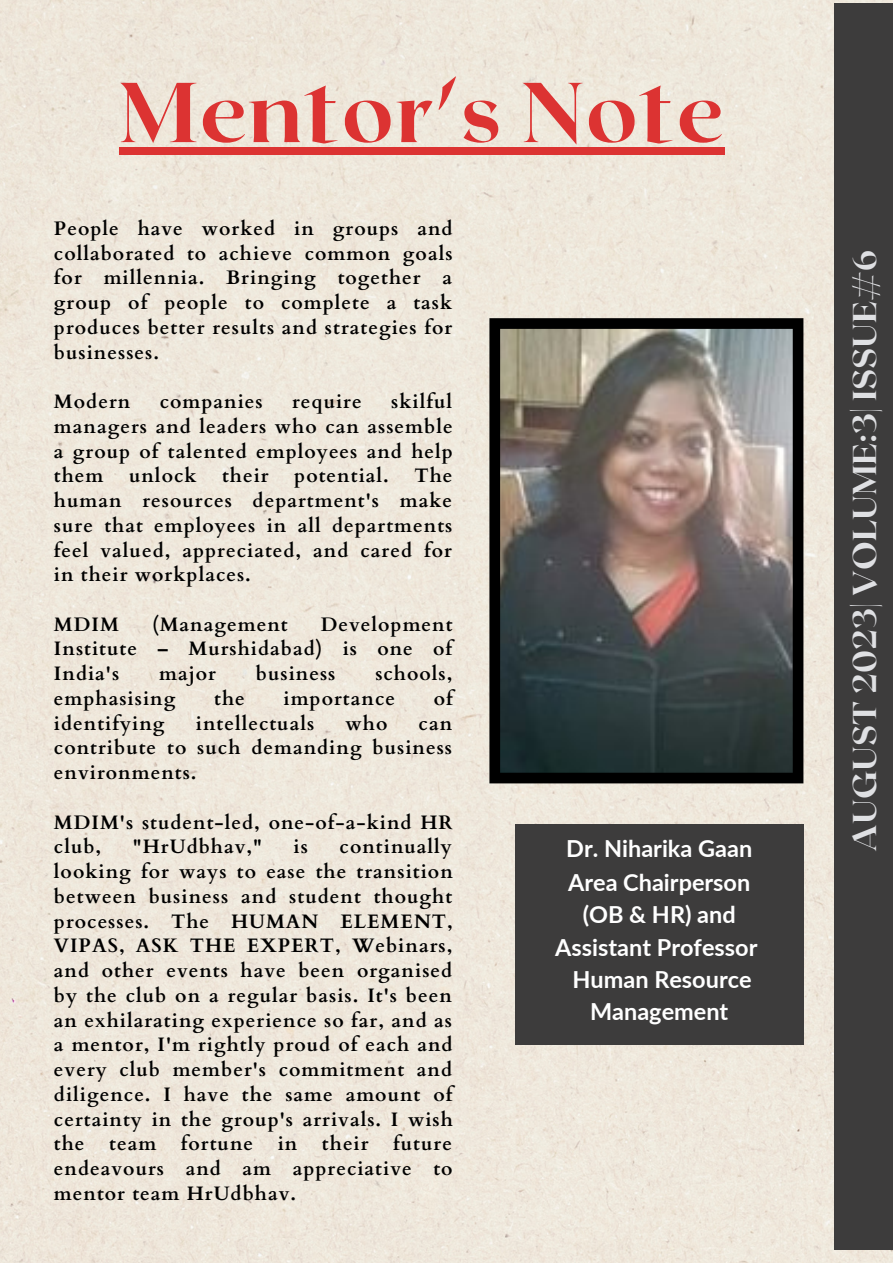
<style>
.page{position:relative;width:893px;height:1264px;background:#fff}
.page>*{position:absolute;margin:0;border:0;box-sizing:border-box;transform-origin:0 0}
.t1{font:800 84.6px "Roxborough CF";letter-spacing:.02em;color:#dc3332}
.t2{font:800 33px "Roxborough CF";color:#dfe0e3}
.t3{font:700 23.4px/32.2px "Lato";color:#fff;text-align:center}
.t4{font:700 19.5px/24.8px "Cardo";letter-spacing:.05em;color:#000;text-align:justify}
</style>
<div class="page">
<div style="left:0;top:0;width:892px;height:1262px;background:#efe8db"></div>
<div style="left:515px;top:824px;width:288px;height:220px;background:#3d3c3c"></div>
<div style="left:833px;top:3px;width:59px;height:1246px;background:#3d3c3c"></div>
<img style="left:489px;top:318px;width:314px;height:465px">
<div style="left:119px;top:147px;width:605px;height:7px;background:#dc3332"></div>
<p class="t1" style="left:119px;top:57px;width:605px">Mentor's Note</p>
<p class="t4" style="left:54px;top:216px;width:400px">People have worked in groups and collaborated to achieve common goals for millennia. Bringing together a group of people to complete a task produces better results and strategies for businesses.</p>
<p class="t4" style="left:54px;top:389px;width:78px">Modern</p>
<p class="t4" style="left:160px;top:389px;width:104px">companies</p>
<p class="t4" style="left:292px;top:389px;width:71px">require</p>
<p class="t4" style="left:54px;top:389px;width:400px;text-indent:337px">skilful managers and leaders who can assemble a group of talented employees and help them</p>
<p class="t4" style="left:54px;top:464px;width:400px;text-indent:360px">The human resources department's make sure that employees in all departments feel valued, appreciated, and cared for in their workplaces.</p>
<p class="t4" style="left:54px;top:612px;width:66px">MDIM</p>
<p class="t4" style="left:152px;top:612px;width:137px">(Management</p>
<p class="t4" style="left:129px;top:464px;width:69px">unlock</p>
<p class="t4" style="left:222px;top:464px;width:48px">their</p>
<p class="t4" style="left:294px;top:464px;width:96px">potential.</p>
<p class="t4" style="left:54px;top:612px;width:400px;text-indent:267px">Development Institute – Murshidabad) is one of India's</p>
<p class="t4" style="left:159px;top:661px;width:58px">major</p>
<p class="t4" style="left:256px;top:661px;width:81px">business</p>
<p class="t4" style="left:375px;top:661px;width:79px">schools,</p>
<p class="t4" style="left:54px;top:686px;width:123px">emphasising</p>
<p class="t4" style="left:214px;top:686px;width:32px">the</p>
<p class="t4" style="left:283px;top:686px;width:113px">importance</p>
<p class="t4" style="left:434px;top:686px;width:21px">of</p>
<p class="t4" style="left:54px;top:711px;width:112px">identifying</p>
<p class="t4" style="left:196px;top:711px;width:120px">intellectuals</p>
<p class="t4" style="left:345px;top:711px;width:43px">who</p>
<p class="t4" style="left:54px;top:711px;width:400px;text-indent:364px">can contribute to such demanding business environments.</p>
<p class="t4" style="left:54px;top:810px;width:400px">MDIM's student-led, one-of-a-kind HR club,</p>
<p class="t4" style="left:54px;top:835px;width:400px;text-indent:285px">continually looking for ways to ease the transition between business and student thought processes. The HUMAN ELEMENT, VIPAS, ASK THE EXPERT, Webinars, and other events have been organised by the club on a regular basis. It's been an exhilarating experience so far, and as a mentor, I'm rightly proud of each and every club member's commitment and diligence. I have the same amount of certainty in the group's arrivals. I wish the</p>
<p class="t4" style="left:133px;top:835px;width:131px">"HrUdbhav,"</p>
<p class="t4" style="left:293px;top:835px;width:16px">is</p>
<p class="t4" style="left:54px;top:1131px;width:400px;text-indent:339px">future endeavours and am appreciative to mentor team HrUdbhav.</p>
<p class="t4" style="left:109px;top:1131px;width:49px">team</p>
<p class="t4" style="left:181px;top:1131px;width:74px">fortune</p>
<p class="t4" style="left:278px;top:1131px;width:21px">in</p>
<p class="t4" style="left:322px;top:1131px;width:48px">their</p>
<p class="t3" style="left:566px;top:831px;width:187px">Dr. Niharika Gaan</p>
<p class="t3" style="left:555px;top:866px;width:203px">Area Chairperson (OB &amp; HR) and<br>Assistant Professor<br>Human Resource<br>Management</p>
<p class="t2" style="left:843px;top:851px;width:603px;rotate:-90deg">AUGUST 2023| VOLUME:3| ISSUE#6</p>
</div>
